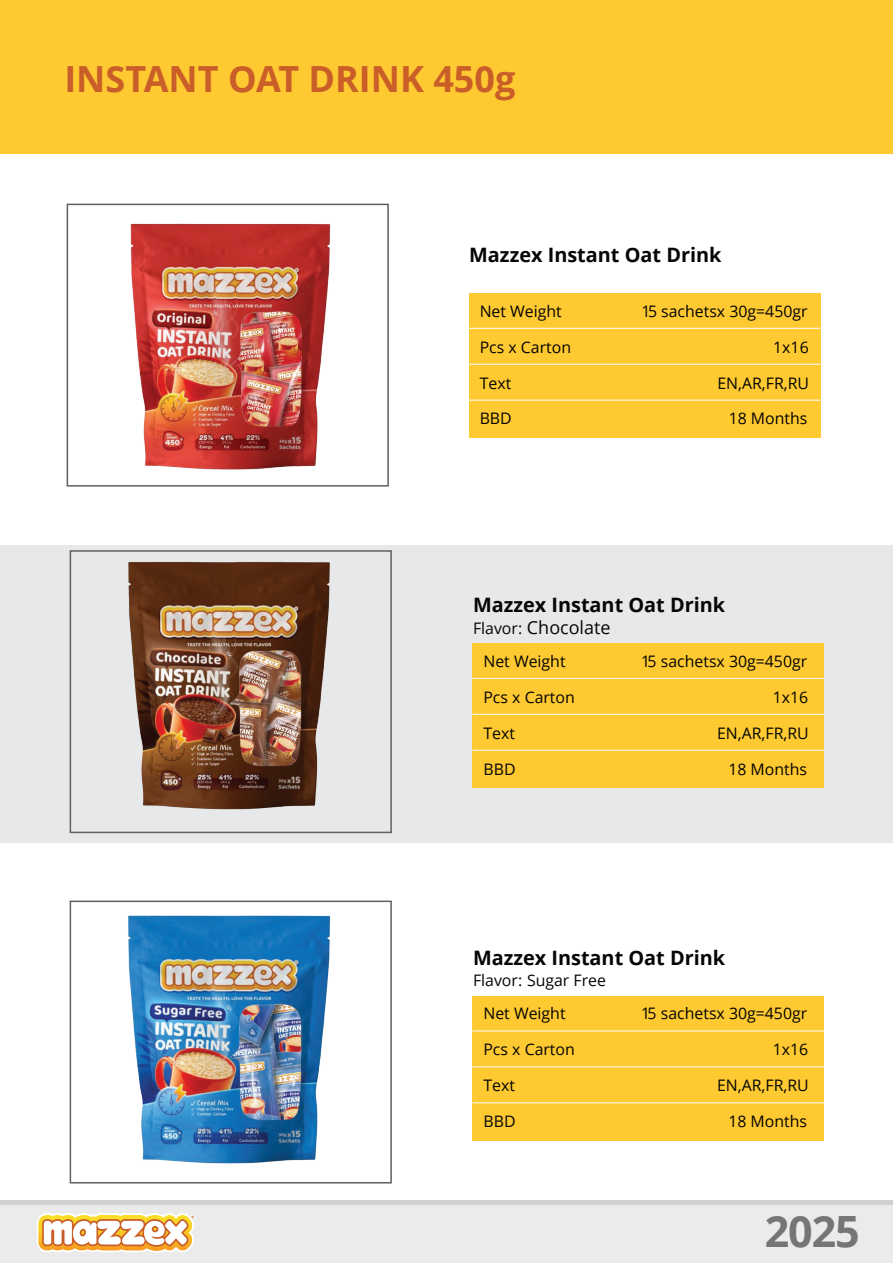
<style>
.page{position:relative;width:893px;height:1263px;background:#fff}
.page>*{position:absolute;margin:0;border:0;box-sizing:border-box;transform-origin:0 0}
.t1{font:700 43.05px "Open Sans";color:#767575}
.t2{font:700 36px "Open Sans";color:#c95e28}
.t3{font:700 19.8px "Open Sans";color:#050605}
.t4{font:18px "Open Sans";color:#050605}
.t5{font:15.9px "Open Sans";color:#040503}
.t6{font:15.9px "Open Sans";color:#050605}
.s1{font-size:15.9px}
</style>
<div class="page">
<div style="left:0;top:0;width:893px;height:154px;background:#fec931"></div>
<div style="left:0;top:1201px;width:893px;height:62px;background:#ebebec"></div>
<hr style="left:0;top:1201px;width:892px;height:4px;background:#d2d1d1">
<svg style="left:37px;top:1213px;width:158px;height:40px;background:#f2d1a0"></svg>
<div style="left:469px;top:293px;width:351px;height:145px;background:#fec931"></div>
<hr style="left:469px;top:328px;width:351px;height:1px;background:#fff">
<hr style="left:469px;top:364px;width:351px;height:1px;background:#fff">
<hr style="left:469px;top:400px;width:351px;height:1px;background:#fff">
<div style="left:67px;top:204px;width:322px;height:283px;border:2px solid #616362"></div>
<img style="left:130px;top:223px;width:201px;height:247px">
<div style="left:0;top:546px;width:892px;height:297px;background:#e7e8e9"></div>
<div style="left:473px;top:996px;width:351px;height:144px;background:#fec931"></div>
<hr style="left:473px;top:1031px;width:351px;height:1px;background:#fff">
<hr style="left:473px;top:1067px;width:351px;height:1px;background:#fff">
<hr style="left:473px;top:1102px;width:351px;height:1px;background:#fff">
<div style="left:70px;top:900px;width:322px;height:283px;border:2px solid #616362"></div>
<img style="left:119px;top:902px;width:220px;height:262px">
<div style="left:473px;top:643px;width:351px;height:145px;background:#fec931"></div>
<hr style="left:473px;top:678px;width:351px;height:1px;background:#fff">
<hr style="left:473px;top:714px;width:351px;height:1px;background:#fff">
<hr style="left:473px;top:750px;width:351px;height:1px;background:#fff">
<div style="left:70px;top:550px;width:322px;height:283px;border:2px solid #616362"></div>
<img style="left:119px;top:545px;width:220px;height:289px">
<h2 class="t2" style="left:64px;top:53px;width:452px">INSTANT OAT DRINK 450g</h2>
<p class="t3" style="left:469px;top:241px;width:254px">Mazzex Instant Oat Drink</p>
<p class="t5" style="left:480px;top:300px;width:84px">Net Weight</p>
<p class="t5" style="left:641px;top:300px;width:168px">15 sachetsx 30g=450gr</p>
<p class="t5" style="left:480px;top:336px;width:93px">Pcs x Carton</p>
<p class="t5" style="left:773px;top:336px;width:37px">1x16</p>
<p class="t5" style="left:480px;top:372px;width:33px">Text</p>
<p class="t5" style="left:717px;top:372px;width:93px">EN,AR,FR,RU</p>
<p class="t5" style="left:480px;top:408px;width:34px">BBD</p>
<p class="t5" style="left:729px;top:408px;width:80px">18 Months</p>
<p class="t3" style="left:473px;top:591px;width:254px">Mazzex Instant Oat Drink</p>
<p class="t4" style="left:473px;top:615px;width:139px"><span class="s1">Flavor:</span> Chocolate</p>
<p class="t5" style="left:483px;top:650px;width:84px">Net Weight</p>
<p class="t5" style="left:641px;top:650px;width:168px">15 sachetsx 30g=450gr</p>
<p class="t5" style="left:483px;top:686px;width:93px">Pcs x Carton</p>
<p class="t5" style="left:773px;top:686px;width:37px">1x16</p>
<p class="t5" style="left:483px;top:722px;width:33px">Text</p>
<p class="t5" style="left:717px;top:722px;width:93px">EN,AR,FR,RU</p>
<p class="t5" style="left:483px;top:758px;width:34px">BBD</p>
<p class="t5" style="left:728px;top:758px;width:80px">18 Months</p>
<p class="t3" style="left:473px;top:944px;width:254px">Mazzex Instant Oat Drink</p>
<p class="t6" style="left:473px;top:970px;width:134px">Flavor: Sugar Free</p>
<p class="t5" style="left:483px;top:1002px;width:84px">Net Weight</p>
<p class="t5" style="left:641px;top:1002px;width:168px">15 sachetsx 30g=450gr</p>
<p class="t5" style="left:483px;top:1038px;width:93px">Pcs x Carton</p>
<p class="t5" style="left:773px;top:1038px;width:37px">1x16</p>
<p class="t5" style="left:483px;top:1074px;width:33px">Text</p>
<p class="t5" style="left:717px;top:1074px;width:93px">EN,AR,FR,RU</p>
<p class="t5" style="left:483px;top:1110px;width:34px">BBD</p>
<p class="t5" style="left:728px;top:1110px;width:80px">18 Months</p>
<h1 class="t1" style="left:765px;top:1201px;width:97px">2025</h1>
</div>
